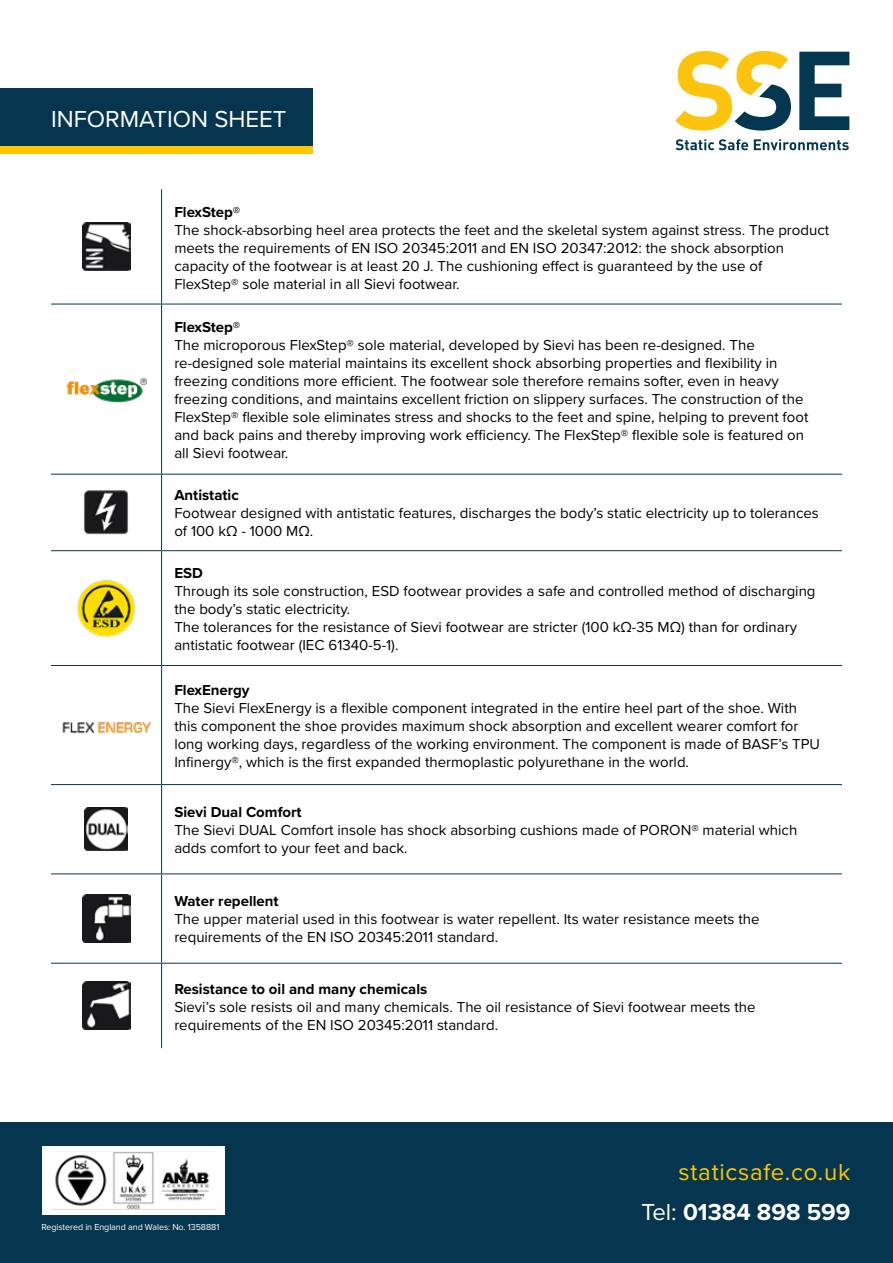
<style>
.page{position:relative;width:893px;height:1263px;background:#fff}
.page>*{position:absolute;margin:0;border:0;box-sizing:border-box;transform-origin:0 0}
.t1{font:24px/40px "Proxima Nova";letter-spacing:.03em;color:#fec700;text-align:right}
.t2{font:24px "Proxima Nova";color:#fff}
.t3{font:15px/18px "Proxima Nova";color:#000}
.t4{font:700 15px "Proxima Nova";color:#000}
.t5{font:9px "Proxima Nova";letter-spacing:-.01em;color:#fff}
.s1{color:#fff}
.s2{font-weight:700;color:#fff}
</style>
<div class="page">
<div style="left:0;top:88px;width:313px;height:65px;background:#fec700"></div>
<div style="left:0;top:88px;width:313px;height:57px;background:#06364f"></div>
<div style="left:0;top:1123px;width:893px;height:140px;background:#06364f"></div>
<div style="left:43px;top:1146px;width:182px;height:68px;background:#fff"></div>
<svg style="left:676px;top:139px;width:72px;height:11px"></svg>
<svg style="left:754px;top:139px;width:95px;height:11px"></svg>
<svg style="left:799px;top:52px;width:50px;height:78px"></svg>
<svg style="left:675px;top:51px;width:116px;height:80px"></svg>
<img style="left:55px;top:1152px;width:154px;height:57px">
<hr style="left:161px;top:189px;width:1px;height:115px;background:#06364f">
<hr style="left:161px;top:304px;width:1px;height:170px;background:#06364f">
<hr style="left:161px;top:475px;width:1px;height:75px;background:#06364f">
<hr style="left:51px;top:550px;width:111px;height:1px;background:#06364f">
<hr style="left:162px;top:550px;width:680px;height:1px;background:#06364f">
<hr style="left:161px;top:551px;width:1px;height:114px;background:#06364f">
<hr style="left:51px;top:665px;width:111px;height:1px;background:#06364f">
<hr style="left:162px;top:665px;width:680px;height:1px;background:#06364f">
<hr style="left:161px;top:666px;width:1px;height:118px;background:#06364f">
<hr style="left:51px;top:784px;width:111px;height:1px;background:#06364f">
<hr style="left:162px;top:784px;width:680px;height:1px;background:#06364f">
<hr style="left:161px;top:785px;width:1px;height:88px;background:#06364f">
<hr style="left:51px;top:873px;width:111px;height:1px;background:#06364f">
<hr style="left:162px;top:873px;width:680px;height:1px;background:#06364f">
<hr style="left:161px;top:874px;width:1px;height:89px;background:#06364f">
<hr style="left:51px;top:963px;width:111px;height:1px;background:#06364f">
<hr style="left:162px;top:963px;width:680px;height:1px;background:#06364f">
<hr style="left:161px;top:963px;width:1px;height:85px;background:#06364f">
<hr style="left:51px;top:474px;width:111px;height:1px;background:#06364f">
<hr style="left:162px;top:474px;width:680px;height:1px;background:#06364f">
<hr style="left:51px;top:304px;width:111px;height:1px;background:#06364f">
<hr style="left:162px;top:304px;width:680px;height:1px;background:#06364f">
<img style="left:82px;top:223px;width:48px;height:47px">
<img style="left:66px;top:377px;width:81px;height:26px">
<img style="left:84px;top:490px;width:44px;height:45px">
<img style="left:77px;top:580px;width:58px;height:57px">
<img style="left:62px;top:722px;width:90px;height:12px">
<img style="left:85px;top:808px;width:43px;height:43px">
<img style="left:82px;top:895px;width:48px;height:47px">
<img style="left:82px;top:982px;width:48px;height:47px">
<h1 class="t2" style="left:51px;top:101px;width:237px">INFORMATION SHEET</h1>
<p class="t4" style="left:174px;top:200px;width:67px">FlexStep®</p>
<p class="t3" style="left:174px;top:220px;width:656px">The shock-absorbing heel area protects the feet and the skeletal system against stress. The product meets the requirements of EN ISO 20345:2011 and EN ISO 20347:2012: the shock absorption capacity of the footwear is at least 20 J. The cushioning effect is guaranteed by the use of FlexStep® sole material in all Sievi footwear.</p>
<p class="t4" style="left:174px;top:316px;width:67px">FlexStep®</p>
<p class="t3" style="left:174px;top:335px;width:636px">The microporous FlexStep® sole material, developed by Sievi has been re-designed. The re-designed sole material maintains its excellent shock absorbing properties and flexibility in freezing conditions more efficient. The footwear sole therefore remains softer, even in heavy freezing conditions, and maintains excellent friction on slippery surfaces. The construction of the FlexStep® flexible sole eliminates stress and shocks to the feet and spine, helping to prevent foot and back pains and thereby improving work efficiency. The FlexStep® flexible sole is featured on all Sievi footwear.</p>
<p class="t4" style="left:174px;top:484px;width:66px">Antistatic</p>
<p class="t3" style="left:174px;top:504px;width:646px">Footwear designed with antistatic features, discharges the body’s static electricity up to tolerances of 100 kΩ - 1000 MΩ.</p>
<p class="t4" style="left:174px;top:562px;width:30px">ESD</p>
<p class="t3" style="left:174px;top:581px;width:643px">Through its sole construction, ESD footwear provides a safe and controlled method of discharging the body’s static electricity.<br>The tolerances for the resistance of Sievi footwear are stricter (100 kΩ-35 MΩ) than for ordinary antistatic footwear (IEC 61340-5-1).</p>
<p class="t4" style="left:174px;top:679px;width:77px">FlexEnergy</p>
<p class="t3" style="left:174px;top:698px;width:647px">The Sievi FlexEnergy is a flexible component integrated in the entire heel part of the shoe. With this component the shoe provides maximum shock absorption and excellent wearer comfort for long working days, regardless of the working environment. The component is made of BASF’s TPU Infinergy®, which is the first expanded thermoplastic polyurethane in the world.</p>
<p class="t4" style="left:174px;top:801px;width:129px">Sievi Dual Comfort</p>
<p class="t3" style="left:174px;top:820px;width:624px">The Sievi DUAL Comfort insole has shock absorbing cushions made of PORON® material which adds comfort to your feet and back.</p>
<p class="t4" style="left:174px;top:890px;width:106px">Water repellent</p>
<p class="t3" style="left:174px;top:910px;width:587px">The upper material used in this footwear is water repellent. Its water resistance meets the requirements of the EN ISO 20345:2011 standard.</p>
<p class="t4" style="left:174px;top:977px;width:254px">Resistance to oil and many chemicals</p>
<p class="t3" style="left:174px;top:997px;width:583px">Sievi’s sole resists oil and many chemicals. The oil resistance of Sievi footwear meets the requirements of the EN ISO 20345:2011 standard.</p>
<p class="t5" style="left:41px;top:1220px;width:179px">Registered in England and Wales: No. 1358881</p>
<h1 class="t1" style="left:641px;top:1151px;width:210px">staticsafe.co.uk<br><span class="s1">Tel:</span> <span class="s2">01384 898 599</span></h1>
</div>
